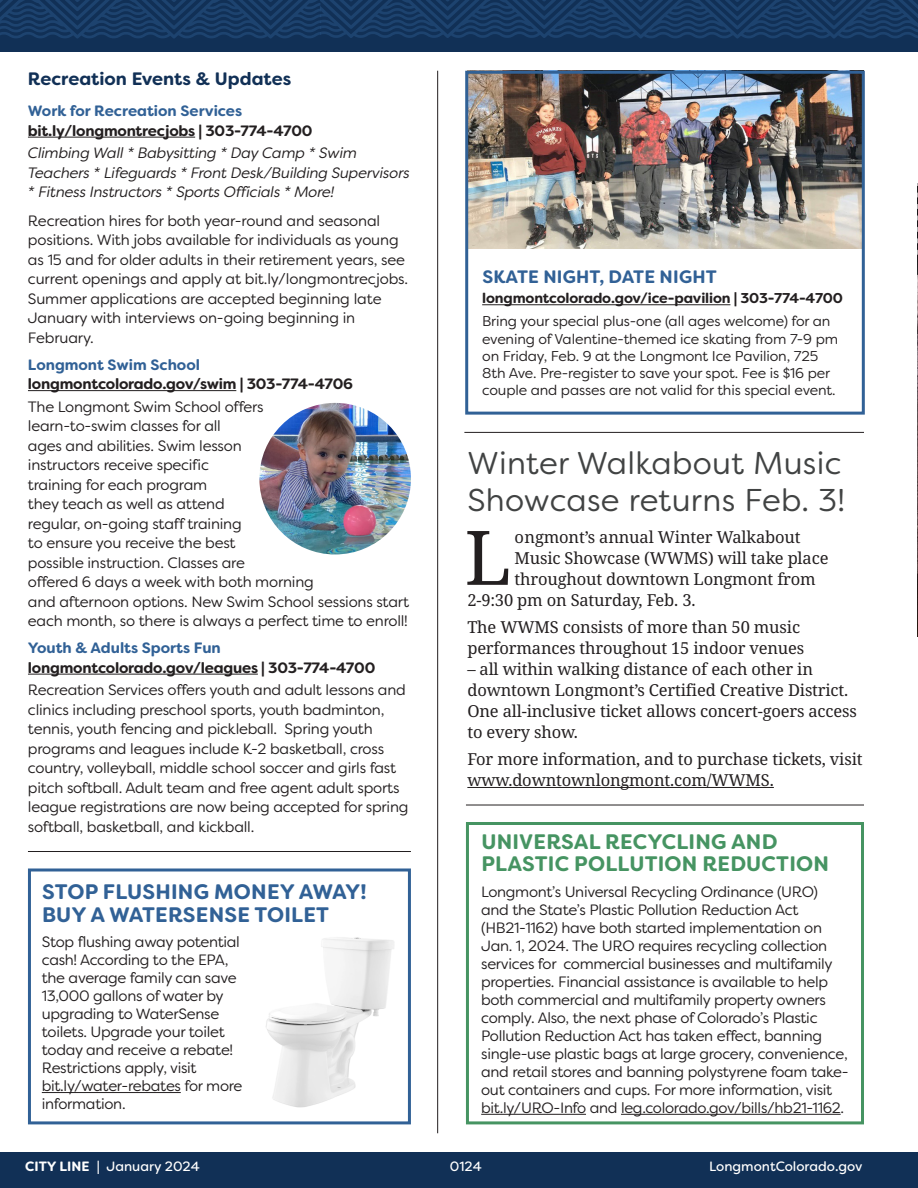
<style>
.page{position:relative;width:918px;height:1188px;background:#fff}
.page>*{position:absolute;margin:0;border:0;box-sizing:border-box;transform-origin:0 0}
.t1{font:75.3px "Noto Serif";color:#231f20}
.body_copy{font:31.5px/37.5px "Filson Soft";letter-spacing:.01em;color:#414343}
.t2{font:700 21px/22.5px "Filson Soft";letter-spacing:.01em;color:#469462}
.t3{font:700 21px/22.5px "Filson Soft";letter-spacing:.01em;color:#316196}
.Subhead_03{font:700 18px "Filson Soft";color:#113056}
.t4{font:700 18px "Filson Soft";letter-spacing:.01em;color:#316196}
.t5{font:16.5px/21px "Noto Serif";letter-spacing:-.01em;color:#231f20}
.t6{font:15px/19.5px "Filson Soft";letter-spacing:-.02em;color:#231f20}
.t7{font:italic 15px/19.5px "Filson Soft";letter-spacing:-.015em;color:#231f20}
.t8{font:700 15px "Filson Soft";letter-spacing:-.015em;color:#231f20}
.t9{font:700 15px "Filson Soft";color:#316196}
.t10{font:14.25px/17.1px "Filson Soft";letter-spacing:-.01em;color:#231f20}
.t11{font:700 14.25px "Filson Soft";letter-spacing:-.01em;color:#231f20}
.t12{font:13.5px "Filson Soft";color:#fff}
.s1{font-weight:700}
</style>
<div class="page">
<img style="left:266px;top:937px;width:128px;height:171px">
<hr style="left:28px;top:137px;width:167px;height:1px;background:#231f20">
<hr style="left:28px;top:390px;width:208px;height:1px;background:#231f20">
<hr style="left:28px;top:674px;width:230px;height:1px;background:#231f20">
<img style="left:469px;top:75px;width:392px;height:173px">
<div style="left:465px;top:71px;width:400px;height:344px;border:3px solid #316196"></div>
<img style="left:917px;top:255px;width:1px;height:381px">
<svg style="left:917px;top:184px;width:1px;height:71px"></svg>
<div style="left:0;top:1152px;width:918px;height:36px;background:#113056"></div>
<div style="left:0;top:0;width:918px;height:51px;background:#113056"></div>
<svg style="left:0;top:0;width:918px;height:39px"></svg>
<hr style="left:482px;top:304px;width:248px;height:1px;background:#231f20">
<img style="left:259px;top:403px;width:152px;height:151px;border-radius:76px">
<div style="left:28px;top:868px;width:383px;height:256px;border:3px solid #316196"></div>
<div style="left:466px;top:822px;width:398px;height:302px;border:3px solid #469462"></div>
<hr style="left:42px;top:1092px;width:139px;height:1px;background:#231f20">
<hr style="left:481px;top:1114px;width:105px;height:1px;background:#231f20">
<hr style="left:621px;top:1114px;width:220px;height:1px;background:#231f20">
<hr style="left:28px;top:851px;width:383px;height:1px;background:#231f20">
<hr style="left:466px;top:805px;width:398px;height:1px;background:#231f20">
<hr style="left:464px;top:432px;width:400px;height:1px;background:#231f20">
<hr style="left:437px;top:71px;width:1px;height:1062px;background:#231f20">
<hr style="left:467px;top:787px;width:307px;height:1px;background:#231f20">
<p class="Subhead_03" style="left:28px;top:67px;width:265px">Recreation Events &amp; Updates</p>
<p class="t9" style="left:28px;top:101px;width:216px">Work for Recreation Services</p>
<p class="t8" style="left:28px;top:121px;width:286px">bit.ly/longmontrecjobs | 303-774-4700</p>
<p class="t7" style="left:28px;top:143px;width:383px">Climbing Wall * Babysitting * Day Camp * Swim<br>Teachers * Lifeguards * Front Desk/Building Supervisors * Fitness Instructors * Sports Officials * More!</p>
<p class="t6" style="left:28px;top:211px;width:382px">Recreation hires for both year-round and seasonal positions. With jobs available for individuals as young as 15 and for older adults in their retirement years, see current openings and apply at bit.ly/longmontrecjobs.<br>Summer applications are accepted beginning late January with interviews on-going beginning in February.</p>
<p class="t9" style="left:28px;top:355px;width:174px">Longmont Swim School</p>
<p class="t8" style="left:28px;top:374px;width:327px">longmontcolorado.gov/swim | 303-774-4706</p>
<p class="t6" style="left:28px;top:397px;width:383px">The Longmont Swim School offers<br>learn-to-swim classes for all<br>ages and abilities. Swim lesson<br>instructors receive specific<br>training for each program<br>they teach as well as attend<br>regular, on-going staff training<br>to ensure you receive the best<br>possible instruction. Classes are<br>offered 6 days a week with both morning<br>and afternoon options. New Swim School sessions start each month, so there is always a perfect time to enroll!</p>
<p class="t9" style="left:28px;top:638px;width:194px">Youth &amp; Adults Sports Fun</p>
<p class="t8" style="left:28px;top:658px;width:349px">longmontcolorado.gov/leagues | 303-774-4700</p>
<p class="t6" style="left:28px;top:680px;width:382px">Recreation Services offers youth and adult lessons and clinics including preschool sports, youth badminton, tennis, youth fencing and pickleball. Spring youth programs and leagues include K-2 basketball, cross country, volleyball, middle school soccer and girls fast pitch softball. Adult team and free agent adult sports league registrations are now being accepted for spring softball, basketball, and kickball.</p>
<p class="t3" style="left:42px;top:881px;width:326px">STOP FLUSHING MONEY AWAY!<br>BUY A WATERSENSE TOILET</p>
<p class="t6" style="left:42px;top:933px;width:202px;line-height:18px">Stop flushing away potential cash! According to the EPA, the average family can save<br>13,000 gallons of water by upgrading to WaterSense toilets. Upgrade your toilet today and receive a rebate!<br>Restrictions apply, visit bit.ly/water-rebates for more information.</p>
<p class="t4" style="left:482px;top:265px;width:236px">SKATE NIGHT, DATE NIGHT</p>
<p class="t11" style="left:482px;top:289px;width:362px">longmontcolorado.gov/ice-pavilion | 303-774-4700</p>
<p class="t10" style="left:482px;top:313px;width:357px">Bring your special plus-one (all ages welcome) for an evening of Valentine-themed ice skating from 7-9 pm on Friday, Feb. 9 at the Longmont Ice Pavilion, 725<br>8th Ave. Pre-register to save your spot. Fee is $16 per couple and passes are not valid for this special event.</p>
<p class="body_copy" style="left:467px;top:444px;width:379px">Winter Walkabout Music<br>Showcase returns Feb. 3!</p>
<p class="t1" style="left:465px;top:506px;width:48px">L</p>
<p class="t5" style="left:514px;top:527px;width:288px">ongmont’s annual Winter Walkabout</p>
<p class="t5" style="left:514px;top:548px;width:316px">Music Showcase (WWMS) will take place</p>
<p class="t5" style="left:514px;top:569px;width:303px">throughout downtown Longmont from</p>
<p class="t5" style="left:467px;top:590px;width:230px">2-9:30 pm on Saturday, Feb. 3.</p>
<p class="t5" style="left:467px;top:617px;width:339px">The WWMS consists of more than 50 music performances throughout 15 indoor venues</p>
<p class="t5" style="left:467px;top:659px;width:391px">– all within walking distance of each other in downtown Longmont’s Certified Creative District.<br>One all-inclusive ticket allows concert-goers access to every show.</p>
<p class="t5" style="left:467px;top:749px;width:397px">For more information, and to purchase tickets, visit www.downtownlongmont.com/WWMS.</p>
<p class="t2" style="left:481px;top:830px;width:349px">UNIVERSAL RECYCLING AND<br>PLASTIC POLLUTION REDUCTION</p>
<p class="t6" style="left:481px;top:882px;width:369px;line-height:18px">Longmont’s Universal Recycling Ordinance (URO) and the State’s Plastic Pollution Reduction Act (HB21-1162) have both started implementation on Jan. 1, 2024. The URO requires recycling collection services for commercial businesses and multifamily properties. Financial assistance is available to help both commercial and multifamily property owners comply. Also, the next phase of Colorado’s Plastic Pollution Reduction Act has taken effect, banning single-use plastic bags at large grocery, convenience, and retail stores and banning polystyrene foam take&shy;out containers and cups. For more information, visit bit.ly/URO-Info and leg.colorado.gov/bills/hb21-1162.</p>
<p class="t12" style="left:25px;top:1157px;width:176px"><span class="s1">CITY LINE</span> | January 2024</p>
<p class="t12" style="left:450px;top:1157px;width:33px">0124</p>
<p class="t12" style="left:709px;top:1157px;width:155px">LongmontColorado.gov</p>
</div>
